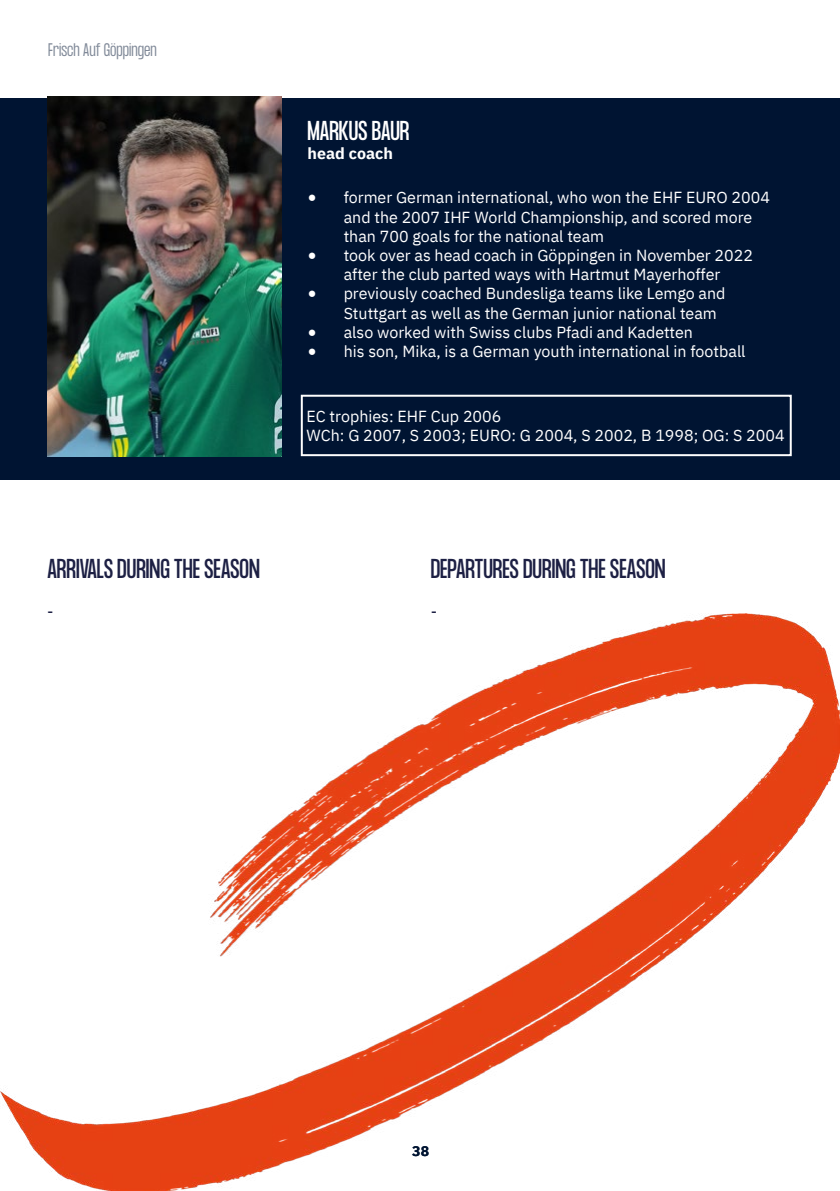
<style>
.page{position:relative;width:840px;height:1191px;background:#fff}
.page>*{position:absolute;margin:0;border:0;box-sizing:border-box;transform-origin:0 0}
.t1{font:24px "Formula Condensed";color:#1d2044}
.t2{font:24px "Formula Condensed";letter-spacing:-.015em;color:#fff}
.t3{font:16px/19.2px "IBM Plex Sans";color:#fff}
.t4{font:300 16px "Formula Condensed";color:#001432}
.t5{font:700 16px "IBM Plex Sans";color:#fff}
.t6{font:16px "IBM Plex Sans";color:#1d2044}
.t7{font:700 14px "IBM Plex Sans";color:#001432}
.s1{font-family:"Minion Pro";font-size:24px}
</style>
<div class="page">
<img style="left:0;top:613px;width:839px;height:578px">
<div style="left:0;top:98px;width:839px;height:381px;background:#001432"></div>
<svg style="left:404px;top:1140px;width:6px;height:21px"></svg>
<svg style="left:452px;top:1140px;width:6px;height:21px"></svg>
<img style="left:47px;top:97px;width:234px;height:360px">
<div style="left:300px;top:395px;width:491px;height:61px;border:2px solid #fefefe"></div>
<p class="t4" style="left:48px;top:40px;width:110px">Frisch Auf Göppingen</p>
<h1 class="t1" style="left:47px;top:554px;width:214px">ARRIVALS DURING THE SEASON</h1>
<p class="t6" style="left:47px;top:599px;width:8px">-</p>
<h1 class="t2" style="left:307px;top:116px;width:103px">MARKUS BAUR</h1>
<p class="t5" style="left:307px;top:141px;width:87px">head coach</p>
<p class="t3" style="left:343px;top:187px;width:427px;text-indent:-36px"><span class="s1">•</span> former German international, who won the EHF EURO 2004 and the 2007 IHF World Championship, and scored more than 700 goals for the national team</p>
<p class="t3" style="left:307px;top:244px;width:446px;text-align:center"><span class="s1">•</span> took over as head coach in Göppingen in November 2022 after the club parted ways with Hartmut Mayerhoffer</p>
<p class="t3" style="left:343px;top:283px;width:383px;text-indent:-36px"><span class="s1">•</span> previously coached Bundesliga teams like Lemgo and<br>Stuttgart as well as the German junior national team</p>
<p class="t3" style="left:307px;top:321px;width:386px"><span class="s1">•</span> also worked with Swiss clubs Pfadi and Kadetten</p>
<p class="t3" style="left:307px;top:340px;width:439px"><span class="s1">•</span> his son, Mika, is a German youth international in football</p>
<p class="t3" style="left:306px;top:405px;width:479px">EC trophies: EHF Cup 2006<br>WCh: G 2007, S 2003; EURO: G 2004, S 2002, B 1998; OG: S 2004</p>
<h1 class="t1" style="left:430px;top:554px;width:236px">DEPARTURES DURING THE SEASON</h1>
<p class="t6" style="left:430px;top:599px;width:8px">-</p>
<p class="t7" style="left:412px;top:1139px;width:19px">38</p>
</div>
